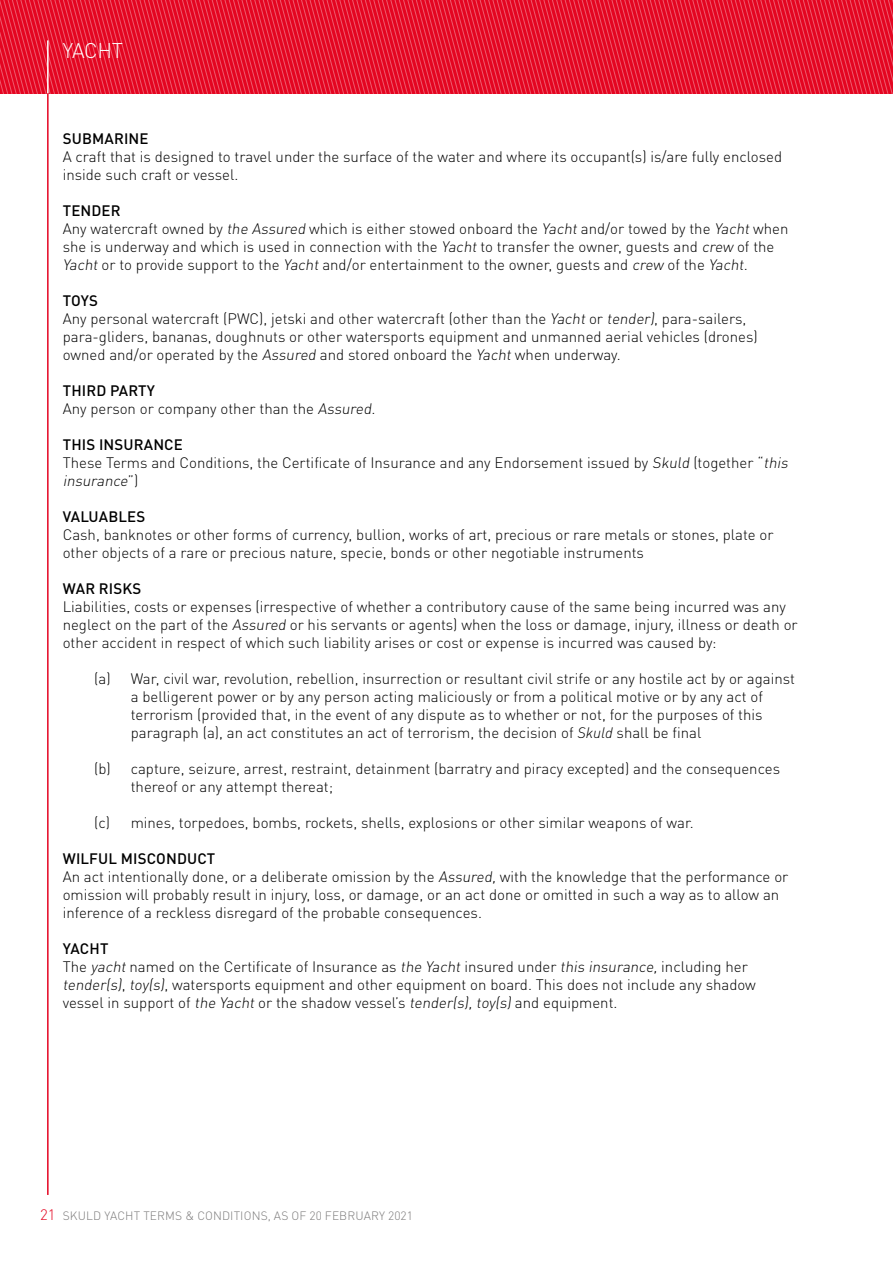
<style>
.page{position:relative;width:893px;height:1263px;background:#fff}
.page>*{position:absolute;margin:0;border:0;box-sizing:border-box;transform-origin:0 0}
.t1{font:300 21px "DINOT";letter-spacing:-.02em;color:#fff}
.t2{font:300 15px/18px "DINOT";color:#000}
.t3{font:500 15px "DINOT";letter-spacing:.01em;color:#000}
.t4{font:300 12px "DINOT";letter-spacing:.01em;color:#7c7b7b}
.s1{font-weight:500}
.s2{font-style:italic}
.s3{font-size:15px;color:#e40521}
</style>
<div class="page">
<svg style="left:0;top:0;width:893px;height:94px;background:#e61933"></svg>
<hr style="left:47px;top:40px;width:2px;height:54px;background:#fff">
<hr style="left:47px;top:94px;width:2px;height:1101px;background:#e40521">
<h1 class="t1" style="left:63px;top:38px;width:62px">YACHT</h1>
<p class="t3" style="left:63px;top:129px;width:87px">SUBMARINE</p>
<p class="t2" style="left:63px;top:147px;width:721px">A craft that is designed to travel under the surface of the water and where its occupant(s) is/are fully enclosed inside such craft or vessel.</p>
<p class="t3" style="left:63px;top:201px;width:59px">TENDER</p>
<p class="t2" style="left:63px;top:219px;width:727px">Any watercraft owned by the Assured which is either stowed onboard the Yacht and/or towed by the Yacht when she is underway and which is used in connection with the Yacht to transfer the owner, guests and crew of the<br>Yacht or to provide support to the Yacht and/or entertainment to the owner, guests and crew of the Yacht.</p>
<p class="t3" style="left:63px;top:291px;width:37px">TOYS</p>
<p class="t2" style="left:63px;top:309px;width:696px">Any personal watercraft (PWC), jetski and other watercraft (other than the Yacht or tender), para-sailers, para-gliders, bananas, doughnuts or other watersports equipment and unmanned aerial vehicles (drones) owned and/or operated by the Assured and stored onboard the Yacht when underway.</p>
<p class="t3" style="left:63px;top:381px;width:94px">THIRD PARTY</p>
<p class="t2" style="left:63px;top:399px;width:317px">Any person or company other than the Assured.</p>
<p class="t2" style="left:63px;top:435px;width:730px"><span class="s1">THIS INSURANCE<br></span>These Terms and Conditions, the Certificate of Insurance and any Endorsement issued by Skuld (together “<span class="s2">this insurance</span>” )</p>
<p class="t3" style="left:63px;top:507px;width:84px">VALUABLES</p>
<p class="t2" style="left:63px;top:525px;width:712px">Cash, banknotes or other forms of currency, bullion, works of art, precious or rare metals or stones, plate or other objects of a rare or precious nature, specie, bonds or other negotiable instruments</p>
<p class="t3" style="left:63px;top:579px;width:80px">WAR RISKS</p>
<p class="t2" style="left:63px;top:597px;width:736px">Liabilities, costs or expenses (irrespective of whether a contributory cause of the same being incurred was any neglect on the part of the Assured or his servants or agents) when the loss or damage, injury, illness or death or other accident in respect of which such liability arises or cost or expense is incurred was caused by:</p>
<p class="t2" style="left:131px;top:669px;width:666px;text-indent:-37px">(a) War, civil war, revolution, rebellion, insurrection or resultant civil strife or any hostile act by or against a belligerent power or by any person acting maliciously or from a political motive or by any act of terrorism (provided that, in the event of any dispute as to whether or not, for the purposes of this paragraph (a), an act constitutes an act of terrorism, the decision of <span class="s2">Skuld</span> shall be final</p>
<p class="t2" style="left:131px;top:759px;width:651px;text-indent:-37px">(b) capture, seizure, arrest, restraint, detainment (barratry and piracy excepted) and the consequences thereof or any attempt thereat;</p>
<p class="t2" style="left:94px;top:813px;width:601px">(c) mines, torpedoes, bombs, rockets, shells, explosions or other similar weapons of war.</p>
<p class="t3" style="left:63px;top:849px;width:154px">WILFUL MISCONDUCT</p>
<p class="t2" style="left:63px;top:867px;width:727px">An act intentionally done, or a deliberate omission by the Assured, with the knowledge that the performance or omission will probably result in injury, loss, or damage, or an act done or omitted in such a way as to allow an inference of a reckless disregard of the probable consequences.</p>
<p class="t2" style="left:63px;top:939px;width:695px"><span class="s1">YACHT<br></span>The <span class="s2">yacht</span>named on the Certificate of Insurance as the Yacht insured under this insurance, including her tender(s), toy(s), watersports equipment and other equipment on board. This does not include any shadow vessel in support of theYacht or the shadow vessel’s tender(s), toy(s) and equipment.</p>
<p class="t4" style="left:40px;top:1209px;width:374px"><span class="s3">21</span> SKULD YACHT TERMS &amp; CONDITIONS, AS OF 20 FEBRUARY 2021</p>
</div>
